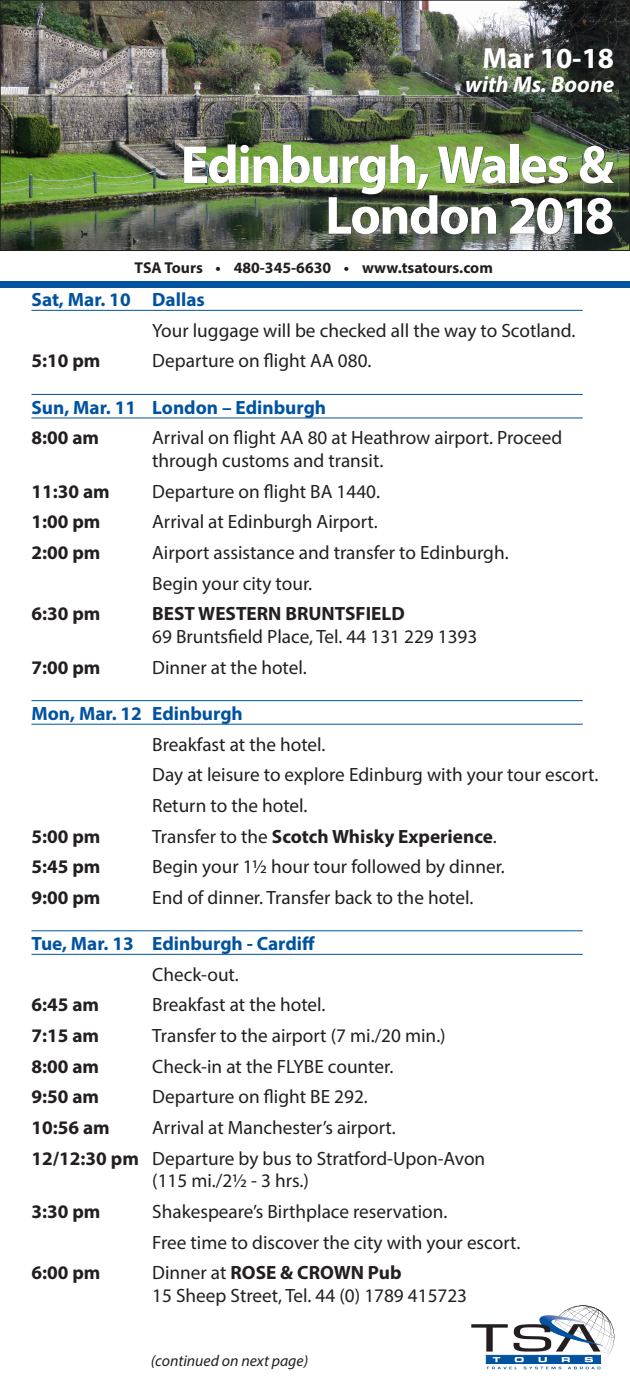
<style>
.page{position:relative;width:630px;height:1386px;background:#fff}
.page>*{position:absolute;margin:0;border:0;box-sizing:border-box;transform-origin:0 0}
.t1{font:700 54.25px/50.8px "Myriad Pro";letter-spacing:-.03em;color:#fff;text-align:right}
.t2{font:700 29.22px "Myriad Pro";color:#fff}
.t3{font:italic 700 22.75px "Myriad Pro";color:#fff}
.BODY{font:19.25px/22.8px "Myriad Pro";color:#231f20}
.BODY-2{font:700 19.25px "Myriad Pro";color:#231f20}
.DAY_LOCATION{font:700 19.25px "Myriad Pro";color:#0153a0}
.t4{font:700 15.75px "Myriad Pro";color:#231f20}
.BODY-3{font:italic 15.75px "Myriad Pro";color:#231f20}
.s1{font-weight:700}
.s2{font-weight:400}
</style>
<div class="page">
<img style="left:2px;top:2px;width:626px;height:247px">
<div style="left:0;top:0;width:630px;height:251px;border:1px solid #231f20"></div>
<div style="left:0;top:281px;width:630px;height:7px;background:#0153a0"></div>
<img style="left:184px;top:144px;width:430px;height:91px">
<svg style="left:471px;top:1305px;width:144px;height:64px"></svg>
<hr style="left:32px;top:310px;width:551px;height:1px;background:#0153a0">
<hr style="left:32px;top:394px;width:551px;height:1px;background:#0153a0">
<hr style="left:32px;top:418px;width:551px;height:1px;background:#0153a0">
<hr style="left:32px;top:700px;width:551px;height:1px;background:#0153a0">
<hr style="left:32px;top:724px;width:551px;height:1px;background:#0153a0">
<hr style="left:32px;top:930px;width:551px;height:1px;background:#0153a0">
<hr style="left:32px;top:954px;width:551px;height:1px;background:#0153a0">
<h2 class="t2" style="left:482px;top:39px;width:133px">Mar 10-18</h2>
<p class="t3" style="left:465px;top:70px;width:150px">with Ms. Boone</p>
<h1 class="t1" style="left:181px;top:138px;width:435px">Edinburgh, Wales &amp;<br>London 2018</h1>
<p class="t4" style="left:135px;top:257px;width:360px">TSA Tours • 480-345-6630 • www.tsatours.com</p>
<p class="DAY_LOCATION" style="left:32px;top:287px;width:175px">Sat, Mar. 10 Dallas</p>
<p class="BODY" style="left:152px;top:319px;width:425px">Your luggage will be checked all the way to Scotland.</p>
<p class="BODY-2" style="left:32px;top:348px;width:71px">5:10 pm</p>
<p class="BODY" style="left:152px;top:349px;width:221px">Departure on flight AA 080.</p>
<p class="DAY_LOCATION" style="left:32px;top:395px;width:296px">Sun, Mar. 11 London – Edinburgh</p>
<p class="BODY-2" style="left:32px;top:425px;width:69px">8:00 am</p>
<p class="BODY" style="left:152px;top:426px;width:412px">Arrival on flight AA 80 at Heathrow airport. Proceed through customs and transit.</p>
<p class="BODY-2" style="left:32px;top:479px;width:80px">11:30 am</p>
<p class="BODY" style="left:152px;top:480px;width:229px">Departure on flight BA 1440.</p>
<p class="BODY-2" style="left:32px;top:509px;width:71px">1:00 pm</p>
<p class="BODY" style="left:152px;top:510px;width:227px">Arrival at Edinburgh Airport.</p>
<p class="BODY-2" style="left:32px;top:540px;width:71px">2:00 pm</p>
<p class="BODY" style="left:152px;top:541px;width:358px">Airport assistance and transfer to Edinburgh.</p>
<p class="BODY" style="left:152px;top:571px;width:162px">Begin your city tour.</p>
<p class="BODY-2" style="left:32px;top:601px;width:71px">6:30 pm</p>
<p class="BODY" style="left:152px;top:602px;width:327px"><span class="s1">BEST WESTERN BRUNTSFIELD<br></span>69 Bruntsfield Place, Tel. 44 131 229 1393</p>
<p class="BODY-2" style="left:32px;top:655px;width:71px">7:00 pm</p>
<p class="BODY" style="left:152px;top:655px;width:156px">Dinner at the hotel.</p>
<p class="DAY_LOCATION" style="left:32px;top:701px;width:213px">Mon, Mar. 12 Edinburgh</p>
<p class="BODY" style="left:152px;top:732px;width:175px">Breakfast at the hotel.</p>
<p class="BODY" style="left:152px;top:763px;width:448px">Day at leisure to explore Edinburg with your tour escort.</p>
<p class="BODY" style="left:152px;top:794px;width:157px">Return to the hotel.</p>
<p class="BODY-2" style="left:32px;top:823px;width:71px">5:00 pm</p>
<p class="BODY-2" style="left:152px;top:823px;width:346px"><span class="s2">Transfer to the</span> Scotch Whisky Experience<span class="s2">.</span></p>
<p class="BODY-2" style="left:32px;top:854px;width:71px">5:45 pm</p>
<p class="BODY" style="left:152px;top:855px;width:354px">Begin your 1½ hour tour followed by dinner.</p>
<p class="BODY-2" style="left:32px;top:885px;width:71px">9:00 pm</p>
<p class="BODY" style="left:152px;top:886px;width:323px">End of dinner. Transfer back to the hotel.</p>
<p class="DAY_LOCATION" style="left:32px;top:931px;width:285px">Tue, Mar. 13 Edinburgh - Cardiff</p>
<p class="BODY" style="left:152px;top:963px;width:88px">Check-out.</p>
<p class="BODY-2" style="left:32px;top:992px;width:69px">6:45 am</p>
<p class="BODY" style="left:152px;top:993px;width:175px">Breakfast at the hotel.</p>
<p class="BODY-2" style="left:32px;top:1023px;width:69px">7:15 am</p>
<p class="BODY" style="left:152px;top:1024px;width:295px">Transfer to the airport (7 mi./20 min.)</p>
<p class="BODY-2" style="left:32px;top:1054px;width:69px">8:00 am</p>
<p class="BODY" style="left:152px;top:1054px;width:243px">Check-in at the FLYBE counter.</p>
<p class="BODY-2" style="left:32px;top:1084px;width:69px">9:50 am</p>
<p class="BODY" style="left:152px;top:1085px;width:217px">Departure on flight BE 292.</p>
<p class="BODY-2" style="left:32px;top:1115px;width:80px">10:56 am</p>
<p class="BODY" style="left:152px;top:1116px;width:245px">Arrival at Manchester’s airport.</p>
<p class="BODY" style="left:152px;top:1146px;width:335px;text-indent:-121px"><span class="s1">12/12:30 pm</span> Departure by bus to Stratford-Upon-Avon (115 mi./2½ - 3 hrs.)</p>
<p class="BODY-2" style="left:32px;top:1199px;width:71px">3:30 pm</p>
<p class="BODY" style="left:152px;top:1200px;width:297px">Shakespeare’s Birthplace reservation.</p>
<p class="BODY" style="left:152px;top:1230px;width:370px">Free time to discover the city with your escort.</p>
<p class="BODY-2" style="left:32px;top:1260px;width:71px">6:00 pm</p>
<p class="BODY" style="left:152px;top:1261px;width:316px">Dinner at <span class="s1">ROSE &amp; CROWN Pub<br></span>15 Sheep Street, Tel. 44 (0) 1789 415723</p>
<p class="BODY-3" style="left:151px;top:1351px;width:159px">(continued on next page)</p>
</div>
